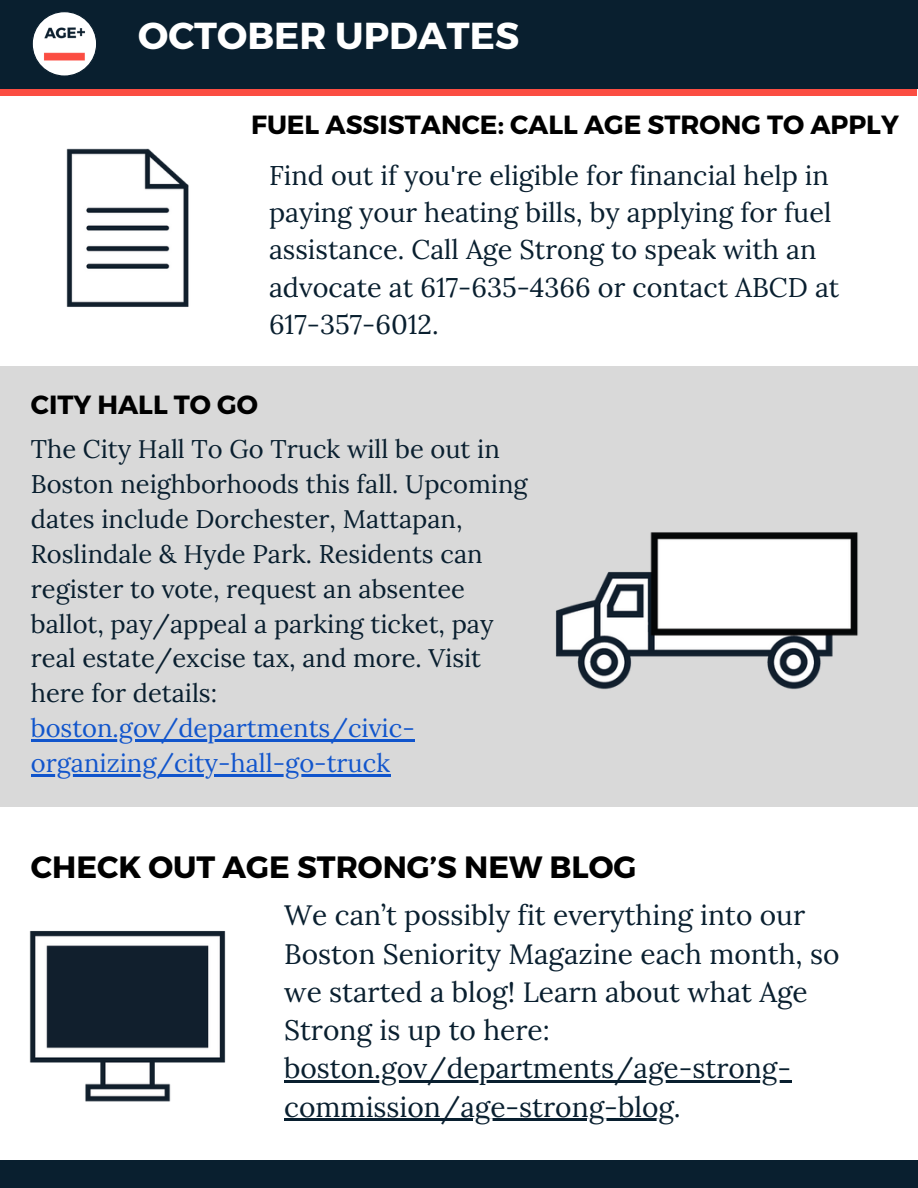
<style>
.page{position:relative;width:918px;height:1188px;background:#fff}
.page>*{position:absolute;margin:0;border:0;box-sizing:border-box;transform-origin:0 0}
.t1{font:700 37.5px "Montserrat";color:#fff}
.t2{font:700 30.75px "Montserrat";color:#000}
.t3{font:28.05px/38.2px "Lora";color:#091f2f}
.t4{font:27px/37.2px "Lora";color:#091f2f}
.t5{font:700 26.25px "Montserrat";color:#000}
.t6{font:25.5px/34.8px "Lora";color:#091f2f}
.t7{font:25.5px "Lora";color:#15c}
</style>
<div class="page">
<div style="left:0;top:367px;width:918px;height:440px;background:#d9d9d9"></div>
<svg style="left:0;top:88px;width:917px;height:7px;background:#d8463f"></svg>
<div style="left:0;top:0;width:917px;height:88px;background:#091f2f"></div>
<svg style="left:32px;top:12px;width:65px;height:64px"></svg>
<div style="left:0;top:1161px;width:918px;height:27px;background:#091f2f"></div>
<img style="left:29px;top:931px;width:197px;height:171px">
<img style="left:556px;top:532px;width:302px;height:158px">
<img style="left:66px;top:148px;width:123px;height:159px">
<hr style="left:284px;top:1081px;width:507px;height:2px;background:#091f2f">
<hr style="left:284px;top:1119px;width:390px;height:2px;background:#091f2f">
<hr style="left:31px;top:739px;width:384px;height:3px;background:#15c">
<hr style="left:31px;top:774px;width:359px;height:3px;background:#15c">
<h3 class="t1" style="left:138px;top:12px;width:383px">OCTOBER UPDATES</h3>
<p class="t5" style="left:251px;top:108px;width:649px">FUEL ASSISTANCE: CALL AGE STRONG TO APPLY</p>
<p class="t4" style="left:269px;top:157px;width:572px">Find out if you're eligible for financial help in paying your heating bills, by applying for fuel assistance. Call Age Strong to speak with an advocate at 617-635-4366 or contact ABCD at 617-357-6012.</p>
<p class="t5" style="left:31px;top:387px;width:228px">CITY HALL TO GO</p>
<p class="t6" style="left:31px;top:432px;width:498px">The City Hall To Go Truck will be out in Boston neighborhoods this fall. Upcoming dates include Dorchester, Mattapan, Roslindale &amp; Hyde Park. Residents can register to vote, request an absentee ballot, pay/appeal a parking ticket, pay real estate/excise tax, and more. Visit here for details:</p>
<p class="t7" style="left:31px;top:712px;width:385px">boston.gov/departments/civic-</p>
<h2 class="t7" style="left:31px;top:746px;width:361px">organizing/city-hall-go-truck</h2>
<h4 class="t2" style="left:31px;top:847px;width:607px">CHECK OUT AGE STRONG’S NEW BLOG</h4>
<h4 class="t3" style="left:284px;top:896px;width:557px">We can’t possibly fit everything into our Boston Seniority Magazine each month, so we started a blog! Learn about what Age Strong is up to here:</h4>
<p class="t3" style="left:284px;top:1049px;width:509px">boston.gov/departments/age-strong-</p>
<p class="t3" style="left:284px;top:1087px;width:398px">commission/age-strong-blog.</p>
</div>
